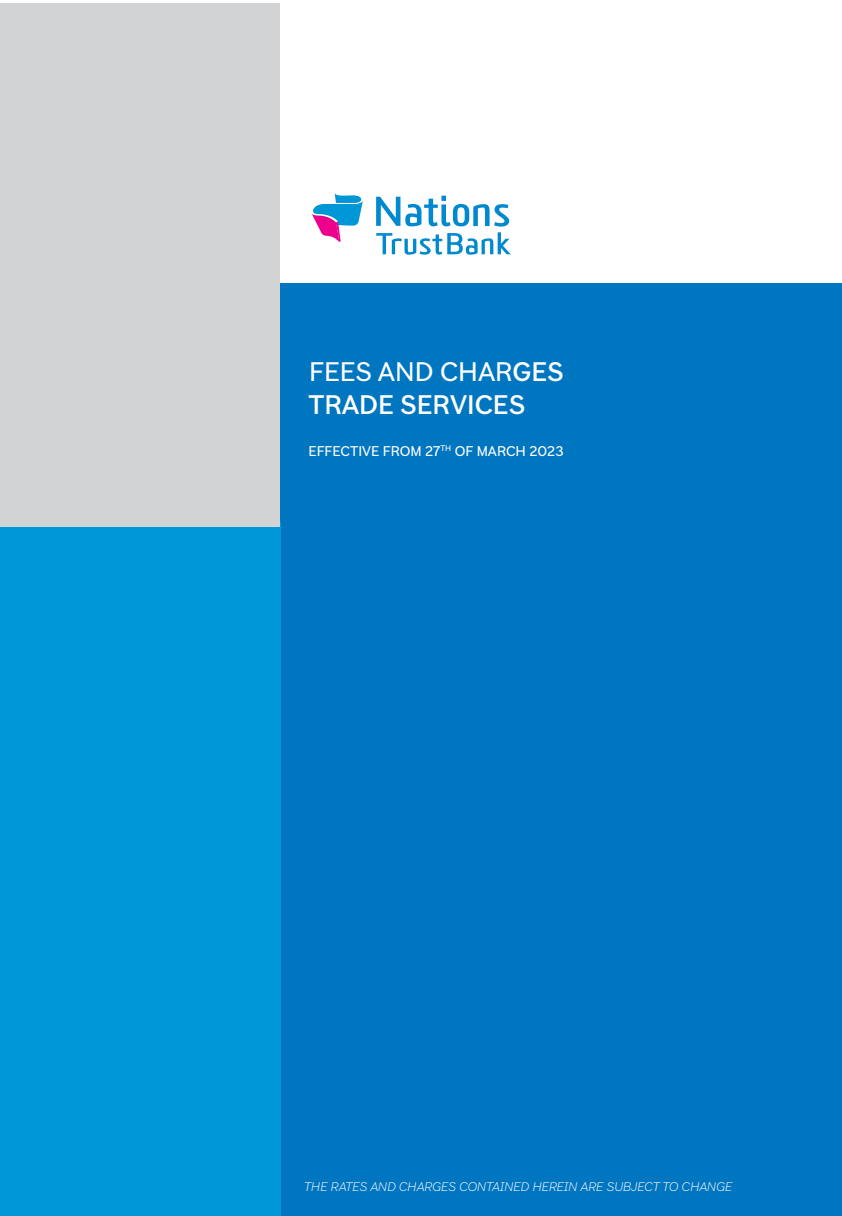
<style>
.page{position:relative;width:842px;height:1216px;background:#fff}
.page>*{position:absolute;margin:0;border:0;box-sizing:border-box;transform-origin:0 0}
.t1{font:500 25.7px/32px "Brutalista Alt";color:#fff}
.t2{font:13.5px "Brutalista Alt";color:#fff}
.t3{font:italic 200 12px "Brutalista";color:#fff}
.s1{font-weight:400}
</style>
<div class="page">
<div style="left:280px;top:283px;width:562px;height:932px;background:#0076c0"></div>
<div style="left:0;top:521px;width:280px;height:694px;background:#0097d6"></div>
<div style="left:0;top:3px;width:280px;height:523px;background:#d1d3d4"></div>
<svg style="left:376px;top:232px;width:135px;height:22px"></svg>
<svg style="left:376px;top:196px;width:133px;height:30px"></svg>
<svg style="left:311px;top:193px;width:52px;height:49px"></svg>
<h1 class="t1" style="left:308px;top:355px;width:257px"><span class="s1">FEES AND CHAR</span>GES<br>TRADE SERVICES</h1>
<p class="t2" style="left:308px;top:442px;width:257px">EFFECTIVE FROM 27<sup>TH</sup> OF MARCH 2023</p>
<p class="t3" style="left:303px;top:1178px;width:430px">THE RATES AND CHARGES CONTAINED HEREIN ARE SUBJECT TO CHANGE</p>
</div>
